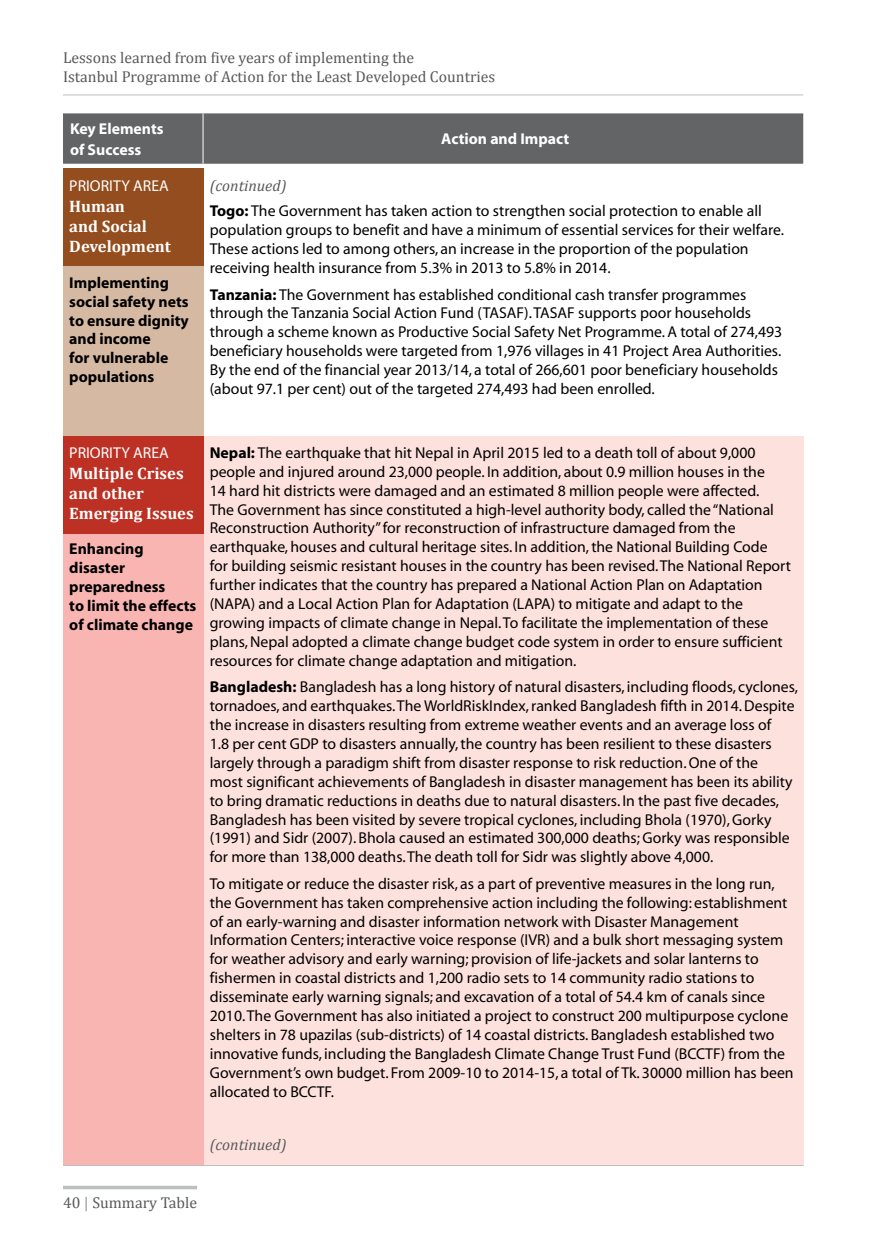
<style>
.page{position:relative;width:882px;height:1260px;background:#fff}
.page>*{position:absolute;margin:0;border:0;box-sizing:border-box;transform-origin:0 0}
.t1{font:700 16.62px/19.9px "Cambria";color:#fff}
.t2{font:15.75px/18.9px "Myriad";color:#000}
.t3{font:700 15.75px/18.9px "Myriad";color:#000}
.t4{font:15.75px/18.9px "Cambria";color:#58595b}
.t5{font:700 15.75px/21px "Myriad";color:#fff}
.t6{font:15.75px "Myriad";color:#fff}
.t7{font:italic 15.75px "Cambria";color:#58595b}
.s1{font-weight:700}
.s2{color:#939598}
</style>
<div class="page">
<hr style="left:63px;top:1186px;width:134px;height:3px;background:#bcbec0">
<hr style="left:63px;top:94px;width:740px;height:1px;background:#bcbec0">
<div style="left:63px;top:253px;width:140px;height:183px;background:#d6b9a2"></div>
<div style="left:63px;top:169px;width:140px;height:97px;background:#934d1e"></div>
<div style="left:197px;top:436px;width:606px;height:729px;background:#fde1dd"></div>
<div style="left:63px;top:520px;width:140px;height:645px;background:#f9b5b2"></div>
<div style="left:63px;top:436px;width:140px;height:98px;background:#bc3123"></div>
<hr style="left:63px;top:1165px;width:740px;height:1px;background:#bcbec0">
<div style="left:63px;top:113px;width:740px;height:51px;background:#636466"></div>
<hr style="left:203px;top:113px;width:1px;height:51px;background:#fff">
<p class="t4" style="left:63px;top:48px;width:434px">Lessons learned from five years of implementing the<br>Istanbul Programme of Action for the Least Developed Countries</p>
<p class="t5" style="left:70px;top:119px;width:95px">Key Elements of Success</p>
<p class="t5" style="left:441px;top:129px;width:130px">Action and Impact</p>
<p class="t6" style="left:69px;top:178px;width:101px">PRIORITY AREA</p>
<p class="t1" style="left:69px;top:196px;width:103px">Human<br>and Social<br>Development</p>
<p class="t3" style="left:69px;top:274px;width:121px">Implementing social safety nets to ensure dignity and income<br>for vulnerable populations</p>
<p class="t7" style="left:210px;top:176px;width:78px">(continued)</p>
<p class="t2" style="left:210px;top:202px;width:576px"><span class="s1">Togo:</span> The Government has taken action to strengthen social protection to enable all population groups to benefit and have a minimum of essential services for their welfare.<br>These actions led to among others, an increase in the proportion of the population receiving health insurance from 5.3% in 2013 to 5.8% in 2014.</p>
<p class="t2" style="left:210px;top:286px;width:574px"><span class="s1">Tanzania:</span> The Government has established conditional cash transfer programmes through the Tanzania Social Action Fund (TASAF). TASAF supports poor households through a scheme known as Productive Social Safety Net Programme. A total of 274,493 beneficiary households were targeted from 1,976 villages in 41 Project Area Authorities.<br>By the end of the financial year 2013/14, a total of 266,601 poor beneficiary households (about 97.1 per cent) out of the targeted 274,493 had been enrolled.</p>
<p class="t6" style="left:69px;top:445px;width:101px">PRIORITY AREA</p>
<p class="t1" style="left:69px;top:463px;width:126px">Multiple Crises and other<br>Emerging Issues</p>
<p class="t3" style="left:69px;top:540px;width:129px">Enhancing disaster preparedness<br>to limit the effects of climate change</p>
<p class="t2" style="left:210px;top:444px;width:583px"><span class="s1">Nepal:</span> The earthquake that hit Nepal in April 2015 led to a death toll of about 9,000 people and injured around 23,000 people. In addition, about 0.9 million houses in the<br>14 hard hit districts were damaged and an estimated 8 million people were affected.<br>The Government has since constituted a high-level authority body, called the “National Reconstruction Authority” for reconstruction of infrastructure damaged from the earthquake, houses and cultural heritage sites. In addition, the National Building Code<br>for building seismic resistant houses in the country has been revised. The National Report further indicates that the country has prepared a National Action Plan on Adaptation (NAPA) and a Local Action Plan for Adaptation (LAPA) to mitigate and adapt to the growing impacts of climate change in Nepal. To facilitate the implementation of these plans, Nepal adopted a climate change budget code system in order to ensure sufficient resources for climate change adaptation and mitigation.</p>
<p class="t2" style="left:210px;top:678px;width:590px"><span class="s1">Bangladesh:</span> Bangladesh has a long history of natural disasters, including floods, cyclones, tornadoes, and earthquakes. The WorldRiskIndex, ranked Bangladesh fifth in 2014. Despite the increase in disasters resulting from extreme weather events and an average loss of<br>1.8 per cent GDP to disasters annually, the country has been resilient to these disasters largely through a paradigm shift from disaster response to risk reduction. One of the<br>most significant achievements of Bangladesh in disaster management has been its ability to bring dramatic reductions in deaths due to natural disasters. In the past five decades, Bangladesh has been visited by severe tropical cyclones, including Bhola (1970), Gorky (1991) and Sidr (2007). Bhola caused an estimated 300,000 deaths; Gorky was responsible for more than 138,000 deaths. The death toll for Sidr was slightly above 4,000.</p>
<p class="t2" style="left:210px;top:875px;width:585px">To mitigate or reduce the disaster risk, as a part of preventive measures in the long run, the Government has taken comprehensive action including the following: establishment of an early-warning and disaster information network with Disaster Management Information Centers; interactive voice response (IVR) and a bulk short messaging system for weather advisory and early warning; provision of life-jackets and solar lanterns to fishermen in coastal districts and 1,200 radio sets to 14 community radio stations to disseminate early warning signals; and excavation of a total of 54.4 km of canals since 2010. The Government has also initiated a project to construct 200 multipurpose cyclone shelters in 78 upazilas (sub-districts) of 14 coastal districts. Bangladesh established two innovative funds, including the Bangladesh Climate Change Trust Fund (BCCTF) from the Government’s own budget. From 2009-10 to 2014-15, a total of Tk. 30000 million has been allocated to BCCTF.</p>
<p class="t7" style="left:210px;top:1135px;width:78px">(continued)</p>
<p class="t4" style="left:63px;top:1193px;width:136px">40 <span class="s2">|</span> Summary Table</p>
</div>
